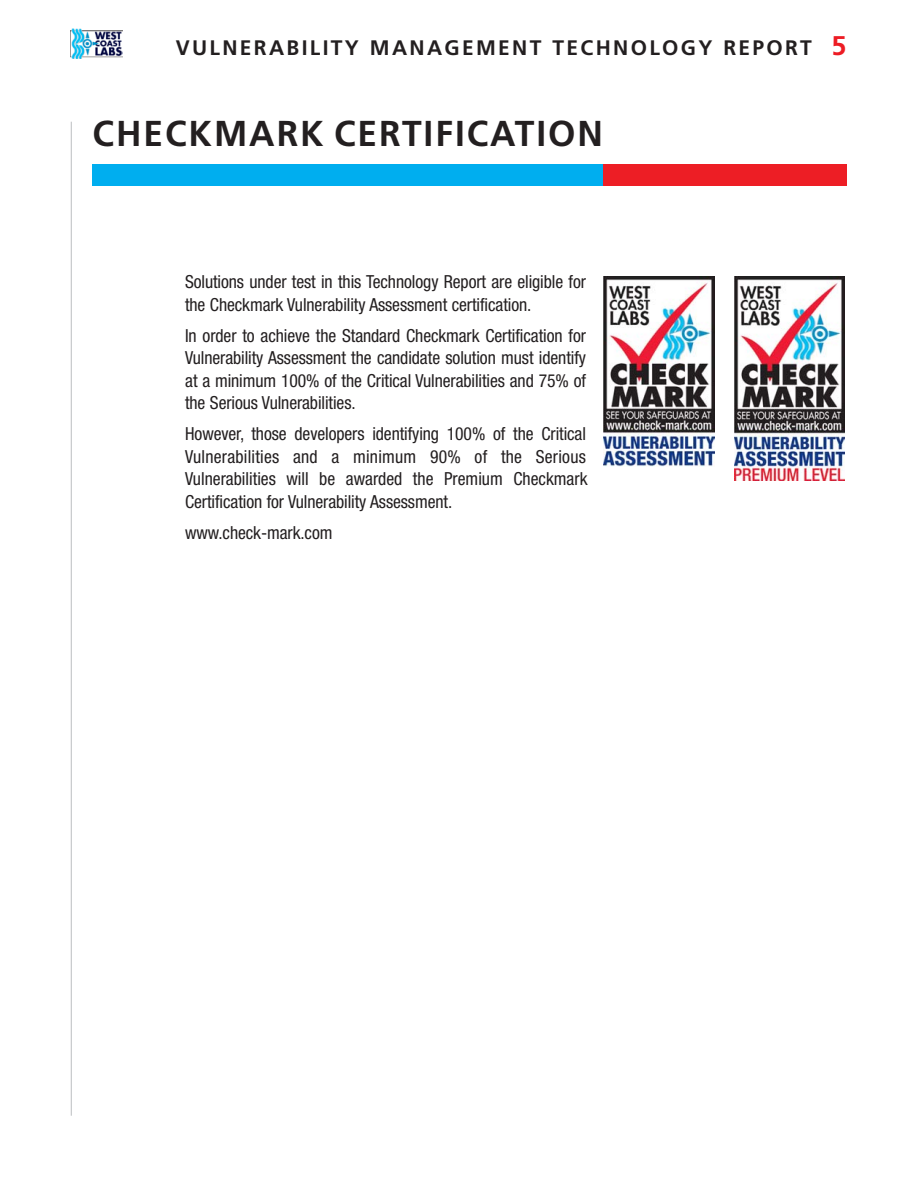
<style>
.page{position:relative;width:918px;height:1188px;background:#fff}
.page>*{position:absolute;margin:0;border:0;box-sizing:border-box;transform-origin:0 0}
.t1{font:700 36px "Frutiger";letter-spacing:.055em;color:#231f20}
.t2{font:700 21px "Frutiger";letter-spacing:.11em;color:#231f20}
.t3{font:condensed 18px/22.5px "Helvetica Neue";letter-spacing:-.005em;color:#231f20;text-align:justify}
.s1{font-size:27px;color:#ed1c24}
</style>
<div class="page">
<img style="left:71px;top:29px;width:52px;height:30px">
<div style="left:93px;top:164px;width:754px;height:22px;background:#ed1e25"></div>
<div style="left:93px;top:164px;width:510px;height:22px;background:#00aeef"></div>
<hr style="left:71px;top:122px;width:1px;height:994px;background:#bbbdc0">
<img style="left:734px;top:277px;width:110px;height:203px">
<img style="left:604px;top:277px;width:110px;height:189px">
<p class="t2" style="left:176px;top:40px;width:672px">VULNERABILITY MANAGEMENT TECHNOLOGY REPORT <span class="s1">5</span></p>
<h1 class="t1" style="left:93px;top:119px;width:512px">CHECKMARK CERTIFICATION</h1>
<p class="t3" style="left:185px;top:272px;width:402px">Solutions under test in this Technology Report are eligible for the Checkmark Vulnerability Assessment certification.</p>
<p class="t3" style="left:185px;top:326px;width:402px">In order to achieve the Standard Checkmark Certification for Vulnerability Assessment the candidate solution must identify at a minimum 100% of the Critical Vulnerabilities and 75% of the Serious Vulnerabilities.</p>
<p class="t3" style="left:185px;top:424px;width:404px">However, those developers identifying 100% of the Critical Vulnerabilities and a minimum 90% of the Serious Vulnerabilities will be awarded the Premium Checkmark Certification for Vulnerability Assessment.</p>
<p class="t3" style="left:185px;top:523px;width:149px">www.check-mark.com</p>
</div>
